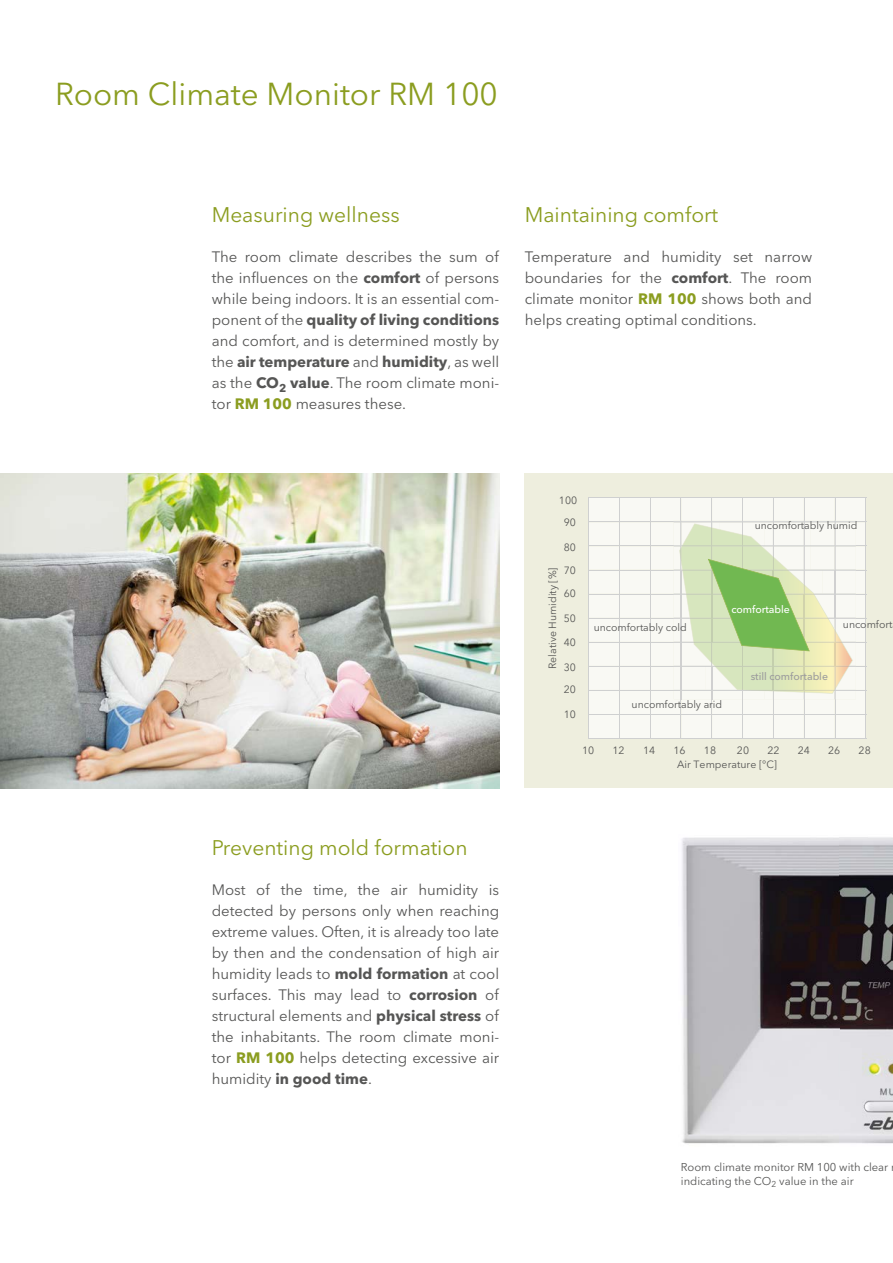
<style>
.page{position:relative;width:893px;height:1263px;background:#fff}
.page>*{position:absolute;margin:0;border:0;box-sizing:border-box;transform-origin:0 0}
.t1{font:31.5px "Avenir Next LT Pro";color:#8b9d20}
.t2{font:21px "Avenir Next LT Pro";color:#8b9d20}
.t3{font:15px/21px "Avenir Next LT Pro";color:#565655;text-align:justify}
.t4{font:11.25px/13.5px "Avenir Next LT Pro";color:#565655}
.t5{font:10.5px/22.2px "Avenir Next LT Pro";letter-spacing:-.005em;color:#565655;text-align:center}
.t6{font:500 10.5px "Avenir Next LT Pro";letter-spacing:-.005em;color:#9c9c9d}
.t7{font:500 10.5px "Avenir Next LT Pro";letter-spacing:-.005em;color:#fff}
.s1{font-weight:700}
.s2{font-weight:700;color:#8b9d20}
</style>
<div class="page">
<img style="left:682px;top:837px;width:211px;height:307px">
<img style="left:0;top:474px;width:499px;height:314px">
<div style="left:525px;top:474px;width:368px;height:314px;background:#eeeede"></div>
<div style="left:589px;top:498px;width:276px;height:240px;background:#f9f9f4"></div>
<hr style="left:588px;top:497px;width:1px;height:242px;background:#cfd0d0">
<hr style="left:619px;top:498px;width:1px;height:241px;background:#cfd0d0">
<hr style="left:650px;top:498px;width:1px;height:241px;background:#cfd0d0">
<hr style="left:680px;top:498px;width:1px;height:241px;background:#cfd0d0">
<hr style="left:711px;top:498px;width:1px;height:241px;background:#cfd0d0">
<hr style="left:742px;top:498px;width:1px;height:241px;background:#cfd0d0">
<hr style="left:773px;top:498px;width:1px;height:241px;background:#cfd0d0">
<hr style="left:804px;top:498px;width:1px;height:241px;background:#cfd0d0">
<hr style="left:834px;top:498px;width:1px;height:241px;background:#cfd0d0">
<hr style="left:865px;top:498px;width:1px;height:241px;background:#cfd0d0">
<hr style="left:589px;top:497px;width:277px;height:1px;background:#cfd0d0">
<hr style="left:589px;top:521px;width:277px;height:1px;background:#cfd0d0">
<hr style="left:589px;top:545px;width:277px;height:1px;background:#cfd0d0">
<hr style="left:589px;top:570px;width:277px;height:1px;background:#cfd0d0">
<hr style="left:589px;top:594px;width:277px;height:1px;background:#cfd0d0">
<hr style="left:589px;top:618px;width:277px;height:1px;background:#cfd0d0">
<hr style="left:589px;top:642px;width:277px;height:1px;background:#cfd0d0">
<hr style="left:589px;top:666px;width:277px;height:1px;background:#cfd0d0">
<hr style="left:589px;top:690px;width:277px;height:1px;background:#cfd0d0">
<hr style="left:589px;top:714px;width:277px;height:1px;background:#cfd0d0">
<hr style="left:589px;top:738px;width:277px;height:1px;background:#cfd0d0">
<img style="left:674px;top:522px;width:5px;height:48px">
<img style="left:853px;top:522px;width:3px;height:48px">
<img style="left:853px;top:571px;width:3px;height:23px">
<img style="left:674px;top:571px;width:5px;height:23px">
<img style="left:853px;top:595px;width:3px;height:23px">
<img style="left:674px;top:595px;width:5px;height:23px">
<img style="left:853px;top:619px;width:3px;height:23px">
<img style="left:674px;top:619px;width:5px;height:23px">
<img style="left:674px;top:643px;width:5px;height:23px">
<img style="left:853px;top:643px;width:3px;height:23px">
<img style="left:853px;top:667px;width:3px;height:23px">
<img style="left:674px;top:667px;width:5px;height:23px">
<img style="left:674px;top:691px;width:182px;height:8px">
<svg style="left:679px;top:522px;width:174px;height:177px;background:#d3e3bd"></svg>
<h1 class="t1" style="left:55px;top:75px;width:444px">Room Climate Monitor RM 100</h1>
<h2 class="t2" style="left:212px;top:202px;width:189px">Measuring wellness</h2>
<p class="t3" style="left:212px;top:246px;width:289px">The room climate describes the sum of the influences on the <span class="s1">comfort</span> of persons while being indoors. It is an essential com&shy;ponent of the <span class="s1">quality of living conditions </span>and comfort, and is determined mostly by the <span class="s1">air temperature</span> and <span class="s1">humidity</span>, as well as the <span class="s1">CO</span><sub>2</sub> <span class="s1">value</span>. The room climate moni&shy;tor <span class="s2">RM 100</span> measures these.</p>
<h2 class="t2" style="left:525px;top:202px;width:195px">Maintaining comfort</h2>
<p class="t3" style="left:525px;top:246px;width:289px">Temperature and humidity set narrow boundaries for the <span class="s1">comfort</span>. The room climate monitor <span class="s2">RM 100</span> shows both and helps creating optimal conditions.</p>
<h2 class="t2" style="left:212px;top:835px;width:257px">Preventing mold formation</h2>
<p class="t3" style="left:212px;top:879px;width:289px">Most of the time, the air humidity is detected by persons only when reaching extreme values. Often, it is already too late by then and the condensation of high air humidity leads to <span class="s1">mold formation</span> at cool surfaces. This may lead to <span class="s1">corrosion</span> of structural elements and <span class="s1">physical stress</span> of the inhabitants. The room climate moni&shy;tor <span class="s2">RM 100</span> helps detecting excessive air humidity <span class="s1">in good time</span>.</p>
<p class="t5" style="left:559px;top:489px;width:20px">100<br>90</p>
<p class="t5" style="left:564px;top:536px;width:14px">80</p>
<p class="t5" style="left:564px;top:559px;width:14px">70</p>
<p class="t5" style="left:564px;top:582px;width:14px">60</p>
<p class="t5" style="left:564px;top:607px;width:14px">50</p>
<p class="t5" style="left:564px;top:631px;width:14px">40</p>
<p class="t5" style="left:564px;top:656px;width:14px;text-align:left">30<br>20</p>
<p class="t5" style="left:564px;top:704px;width:14px">10</p>
<p class="t5" style="left:541px;top:669px;width:103px;rotate:-90deg">Relative Humidity [%]</p>
<p class="t5" style="left:755px;top:514px;width:104px">uncomfortably humid</p>
<p class="t7" style="left:731px;top:603px;width:60px">comfortable</p>
<p class="t5" style="left:594px;top:617px;width:94px">uncomfortably cold</p>
<p class="t5" style="left:843px;top:614px;width:51px">uncomfort</p>
<p class="t5" style="left:632px;top:693px;width:92px">uncomfortably arid</p>
<p class="t6" style="left:751px;top:670px;width:79px">still comfortable</p>
<p class="t5" style="left:582px;top:739px;width:14px">10</p>
<p class="t5" style="left:612px;top:739px;width:14px">12</p>
<p class="t5" style="left:643px;top:739px;width:14px">14</p>
<p class="t5" style="left:673px;top:739px;width:14px">16</p>
<p class="t5" style="left:704px;top:739px;width:14px">18</p>
<p class="t5" style="left:737px;top:739px;width:14px">20</p>
<p class="t5" style="left:767px;top:739px;width:14px">22</p>
<p class="t5" style="left:798px;top:739px;width:14px">24</p>
<p class="t5" style="left:828px;top:739px;width:14px">26</p>
<p class="t5" style="left:858px;top:739px;width:14px">28</p>
<p class="t5" style="left:677px;top:753px;width:101px">Air Temperature [°C]</p>
<p class="t4" style="left:681px;top:1160px;width:209px">Room climate monitor RM 100 with clear indicating the CO<sub>2</sub> value in the air</p>
</div>
